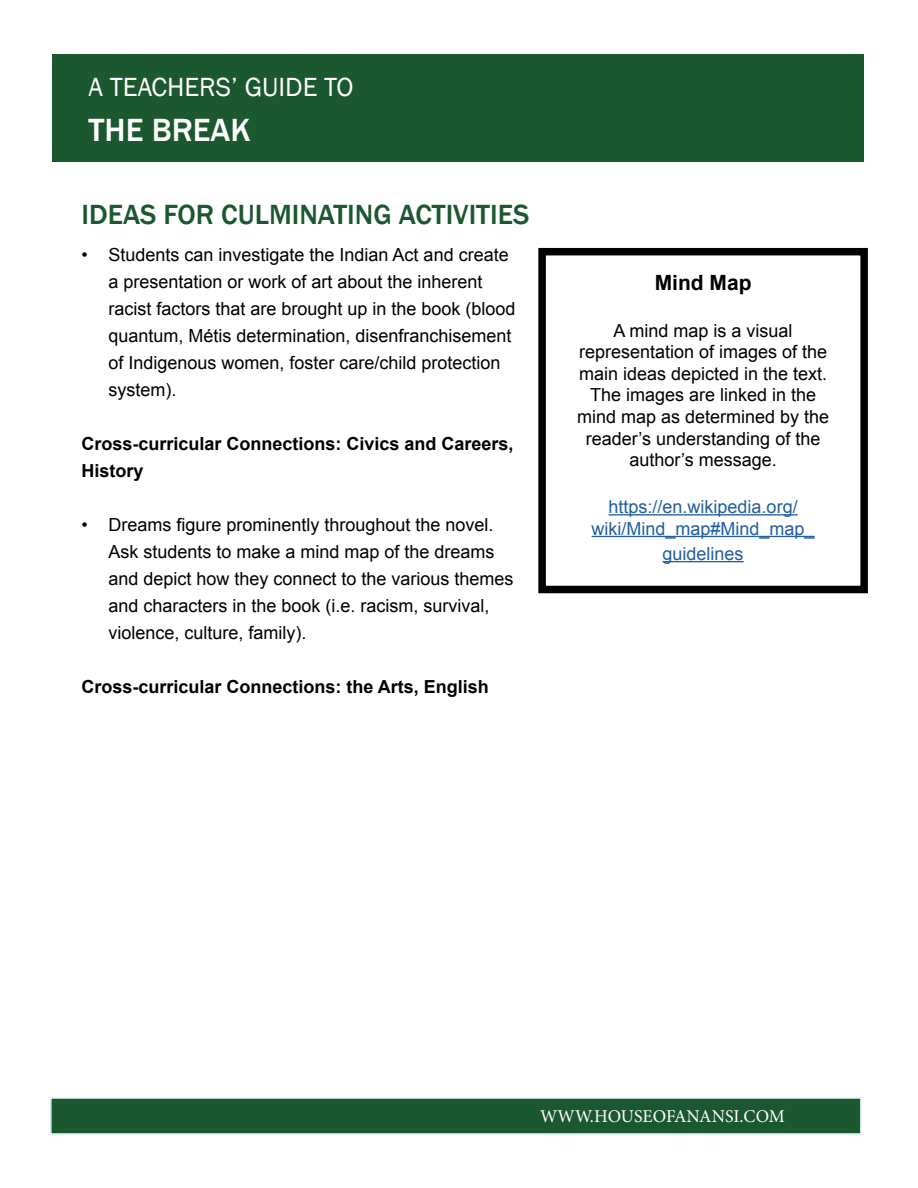
<style>
.page{position:relative;width:918px;height:1188px;background:#fff}
.page>*{position:absolute;margin:0;border:0;box-sizing:border-box;transform-origin:0 0}
.t1{font:500 33px "Franklin Gothic";color:#fff}
.t2{font:500 28.5px "Franklin Gothic";color:#1c582f}
.t3{font:27px "Franklin Gothic";color:#fff}
.t4{font:700 21px "Arial";color:#000}
.t5{font:18px/27px "Arial";color:#000}
.t6{font:700 18px/27px "Arial";color:#000}
.t7{font:18px/21.6px "Arial";color:#215e9e;text-align:center}
.t8{font:18px "Minion Pro";letter-spacing:-.005em;color:#fff}
</style>
<div class="page">
<div style="left:53px;top:54px;width:811px;height:108px;background:#1c582f"></div>
<div style="left:50px;top:1097px;width:812px;height:38px;background:#1c582f;border:2px solid #daeef7"></div>
<div style="left:538px;top:248px;width:330px;height:345px;border:8px solid #000"></div>
<hr style="left:609px;top:514px;width:189px;height:2px;background:#215e9e">
<hr style="left:592px;top:536px;width:223px;height:1px;background:#215e9e">
<hr style="left:663px;top:561px;width:81px;height:1px;background:#215e9e">
<h3 class="t3" style="left:89px;top:70px;width:267px">A TEACHERS’ GUIDE TO</h3>
<h1 class="t1" style="left:89px;top:109px;width:164px">THE BREAK</h1>
<h2 class="t2" style="left:81px;top:197px;width:449px">IDEAS FOR CULMINATING ACTIVITIES</h2>
<p class="t5" style="left:108px;top:241px;width:409px;text-indent:-27px">• Students can investigate the Indian Act and create a presentation or work of art about the inherent racist factors that are brought up in the book (blood quantum, Métis determination, disenfranchisement of Indigenous women, foster care/child protection system).</p>
<p class="t6" style="left:81px;top:431px;width:434px">Cross-curricular Connections: Civics and Careers,<br>History</p>
<p class="t5" style="left:108px;top:511px;width:407px;text-indent:-27px">• Dreams figure prominently throughout the novel.<br>Ask students to make a mind map of the dreams and depict how they connect to the various themes and characters in the book (i.e. racism, survival, violence, culture, family).</p>
<p class="t6" style="left:81px;top:674px;width:409px">Cross-curricular Connections: the Arts, English</p>
<p class="t4" style="left:655px;top:268px;width:98px">Mind Map</p>
<p class="t5" style="left:577px;top:320px;width:254px;line-height:21.6px;text-align:center">A mind map is a visual representation of images of the main ideas depicted in the text.<br>The images are linked in the mind map as determined by the reader’s understanding of the author’s message.</p>
<p class="t7" style="left:592px;top:496px;width:225px">https://en.wikipedia.org/ wiki/Mind_map#Mind_map_</p>
<p class="t7" style="left:663px;top:543px;width:83px">guidelines</p>
<p class="t8" style="left:540px;top:1104px;width:246px">WWW.HOUSEOFANANSI.COM</p>
</div>
